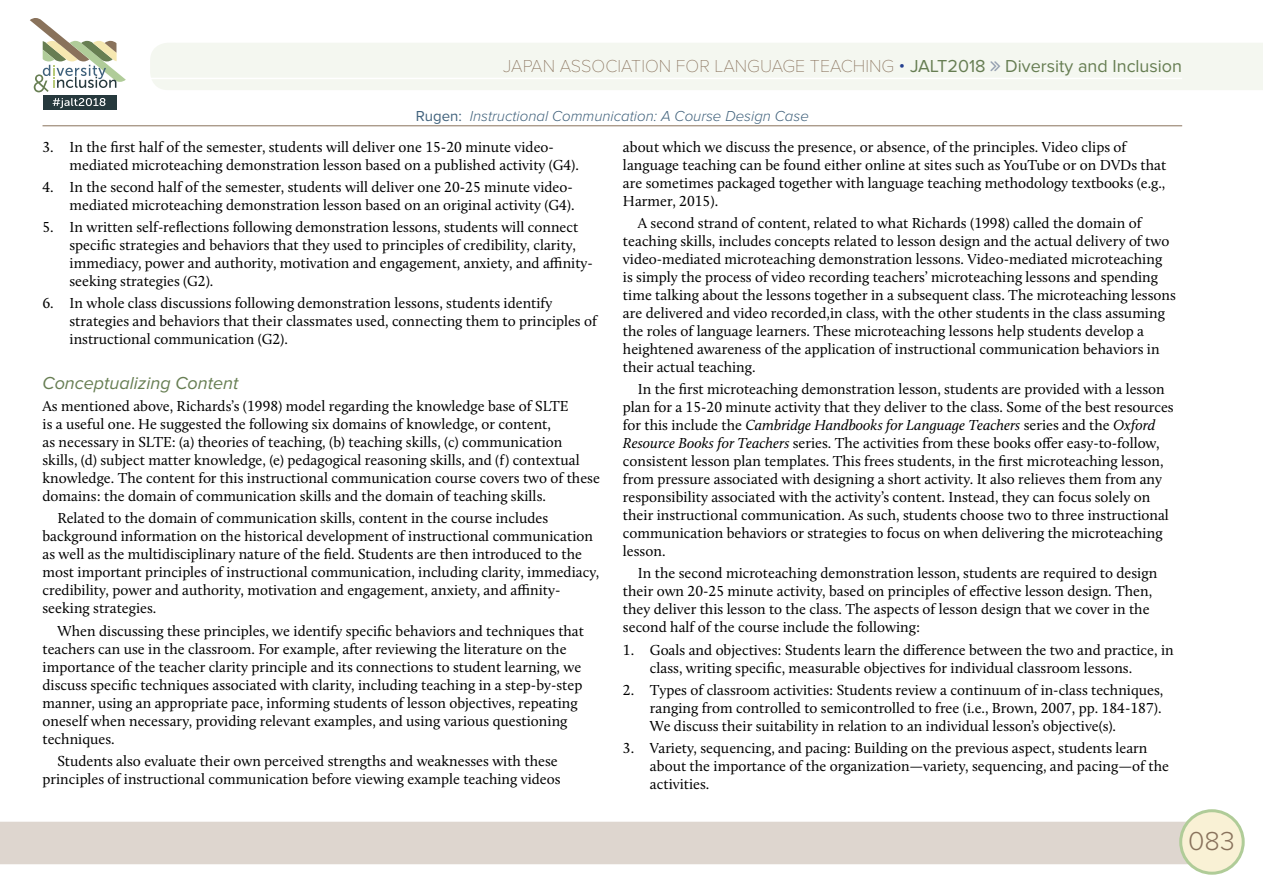
<style>
.page{position:relative;width:1263px;height:893px;background:#fff}
.page>*{position:absolute;margin:0;border:0;box-sizing:border-box;transform-origin:0 0}
.t1{font:300 27px "Proxima Nova";color:#89725c}
.t2{font:100 18px "Proxima Nova T";color:#89725c}
.t3{font:italic 18px "Proxima Nova";color:#677e53}
.t4{font:15px/18px "Calluna";color:#000}
.t5{font:italic 300 15px "Proxima Nova";color:#41627c}
.s1{font-family:"Proxima Nova";font-weight:300;color:#25408f}
.s2{font-family:"Proxima Nova";font-weight:400;color:#677e53}
.s3{font-weight:400;font-style:normal}
.s4{font-style:italic}
</style>
<div class="page">
<div style="left:0;top:822px;width:1190px;height:42px;background:#ded6cf"></div>
<div style="left:1181px;top:811px;width:62px;height:62px;background:#f9f1d5;border-radius:50%"></div>
<div style="left:1179px;top:809px;width:66px;height:66px;border:3px solid #b0cc98;border-radius:50%"></div>
<div style="left:43px;top:95px;width:73px;height:15px;background:#26393d"></div>
<svg style="left:53px;top:98px;width:52px;height:10px"></svg>
<svg style="left:30px;top:18px;width:96px;height:74px"></svg>
<div style="left:150px;top:43px;width:1113px;height:47px;background:#f4f7f0"></div>
<hr style="left:150px;top:78px;width:1032px;height:1px;background:#fff">
<hr style="left:43px;top:126px;width:1139px;height:1px;background:#89725c">
<svg style="left:990px;top:61px;width:10px;height:10px"></svg>
<p class="t2" style="left:503px;top:55px;width:680px">JAPAN ASSOCIATION FOR LANGUAGE TEACHING <span class="s1">•</span> <span class="s2">JALT2018 Diversity and Inclusion</span></p>
<p class="t5" style="left:416px;top:108px;width:395px"><span class="s3">Rugen:</span> Instructional Communication: A Course Design Case</p>
<p class="t4" style="left:70px;top:137px;width:511px;text-indent:-27px">3. In the first half of the semester, students will deliver one 15-20 minute video&shy;mediated microteaching demonstration lesson based on a published activity (G4).</p>
<p class="t4" style="left:43px;top:178px;width:534px;text-align:right">4. In the second half of the semester, students will deliver one 20-25 minute video&shy;mediated microteaching demonstration lesson based on an original activity (G4).</p>
<p class="t4" style="left:70px;top:218px;width:525px;text-indent:-27px">5. In written self-reflections following demonstration lessons, students will connect specific strategies and behaviors that they used to principles of credibility, clarity, immediacy, power and authority, motivation and engagement, anxiety, and affinity&shy;seeking strategies (G2).</p>
<p class="t4" style="left:70px;top:294px;width:529px;text-indent:-27px">6. In whole class discussions following demonstration lessons, students identify strategies and behaviors that their classmates used, connecting them to principles of instructional communication (G2).</p>
<p class="t3" style="left:43px;top:373px;width:197px">Conceptualizing Content</p>
<p class="t4" style="left:43px;top:397px;width:559px">As mentioned above, Richards’s (1998) model regarding the knowledge base of SLTE<br>is a useful one. He suggested the following six domains of knowledge, or content,<br>as necessary in SLTE: (a) theories of teaching, (b) teaching skills, (c) communication skills, (d) subject matter knowledge, (e) pedagogical reasoning skills, and (f) contextual knowledge. The content for this instructional communication course covers two of these domains: the domain of communication skills and the domain of teaching skills.</p>
<p class="t4" style="left:43px;top:509px;width:558px;text-indent:15px">Related to the domain of communication skills, content in the course includes background information on the historical development of instructional communication as well as the multidisciplinary nature of the field. Students are then introduced to the most important principles of instructional communication, including clarity, immediacy, credibility, power and authority, motivation and engagement, anxiety, and affinity&shy;seeking strategies.</p>
<p class="t4" style="left:43px;top:621px;width:543px;text-indent:15px">When discussing these principles, we identify specific behaviors and techniques that teachers can use in the classroom. For example, after reviewing the literature on the importance of the teacher clarity principle and its connections to student learning, we discuss specific techniques associated with clarity, including teaching in a step-by-step manner, using an appropriate pace, informing students of lesson objectives, repeating oneself when necessary, providing relevant examples, and using various questioning techniques.</p>
<p class="t4" style="left:43px;top:752px;width:519px;text-align:right">Students also evaluate their own perceived strengths and weaknesses with these principles of instructional communication before viewing example teaching videos</p>
<p class="t4" style="left:623px;top:137px;width:545px">about which we discuss the presence, or absence, of the principles. Video clips of language teaching can be found either online at sites such as YouTube or on DVDs that are sometimes packaged together with language teaching methodology textbooks (e.g., Harmer, 2015).</p>
<p class="t4" style="left:623px;top:214px;width:554px;text-indent:15px">A second strand of content, related to what Richards (1998) called the domain of teaching skills, includes concepts related to lesson design and the actual delivery of two video-mediated microteaching demonstration lessons. Video-mediated microteaching is simply the process of video recording teachers’ microteaching lessons and spending time talking about the lessons together in a subsequent class. The microteaching lessons are delivered and video recorded,in class, with the other students in the class assuming the roles of language learners. These microteaching lessons help students develop a heightened awareness of the application of instructional communication behaviors in their actual teaching.</p>
<p class="t4" style="left:623px;top:380px;width:552px;text-indent:15px">In the first microteaching demonstration lesson, students are provided with a lesson plan for a 15-20 minute activity that they deliver to the class. Some of the best resources for this include the <span class="s4">Cambridge Handbooks for Language Teachers</span> series and the <span class="s4">Oxford Resource Books for Teachers</span> series. The activities from these books offer easy-to-follow, consistent lesson plan templates. This frees students, in the first microteaching lesson, from pressure associated with designing a short activity. It also relieves them from any responsibility associated with the activity’s content. Instead, they can focus solely on their instructional communication. As such, students choose two to three instructional communication behaviors or strategies to focus on when delivering the microteaching lesson.</p>
<p class="t4" style="left:623px;top:564px;width:536px;text-indent:15px">In the second microteaching demonstration lesson, students are required to design their own 20-25 minute activity, based on principles of effective lesson design. Then, they deliver this lesson to the class. The aspects of lesson design that we cover in the second half of the course include the following:</p>
<p class="t4" style="left:650px;top:640px;width:525px;text-indent:-27px">1. Goals and objectives: Students learn the difference between the two and practice, in class, writing specific, measurable objectives for individual classroom lessons.</p>
<p class="t4" style="left:650px;top:681px;width:515px;text-indent:-27px">2. Types of classroom activities: Students review a continuum of in-class techniques, ranging from controlled to semicontrolled to free (i.e., Brown, 2007, pp. 184-187).<br>We discuss their suitability in relation to an individual lesson’s objective(s).</p>
<p class="t4" style="left:650px;top:739px;width:521px;text-indent:-27px">3. Variety, sequencing, and pacing: Building on the previous aspect, students learn about the importance of the organization—variety, sequencing, and pacing—of the activities.</p>
<h1 class="t1" style="left:1188px;top:825px;width:48px">083</h1>
</div>
